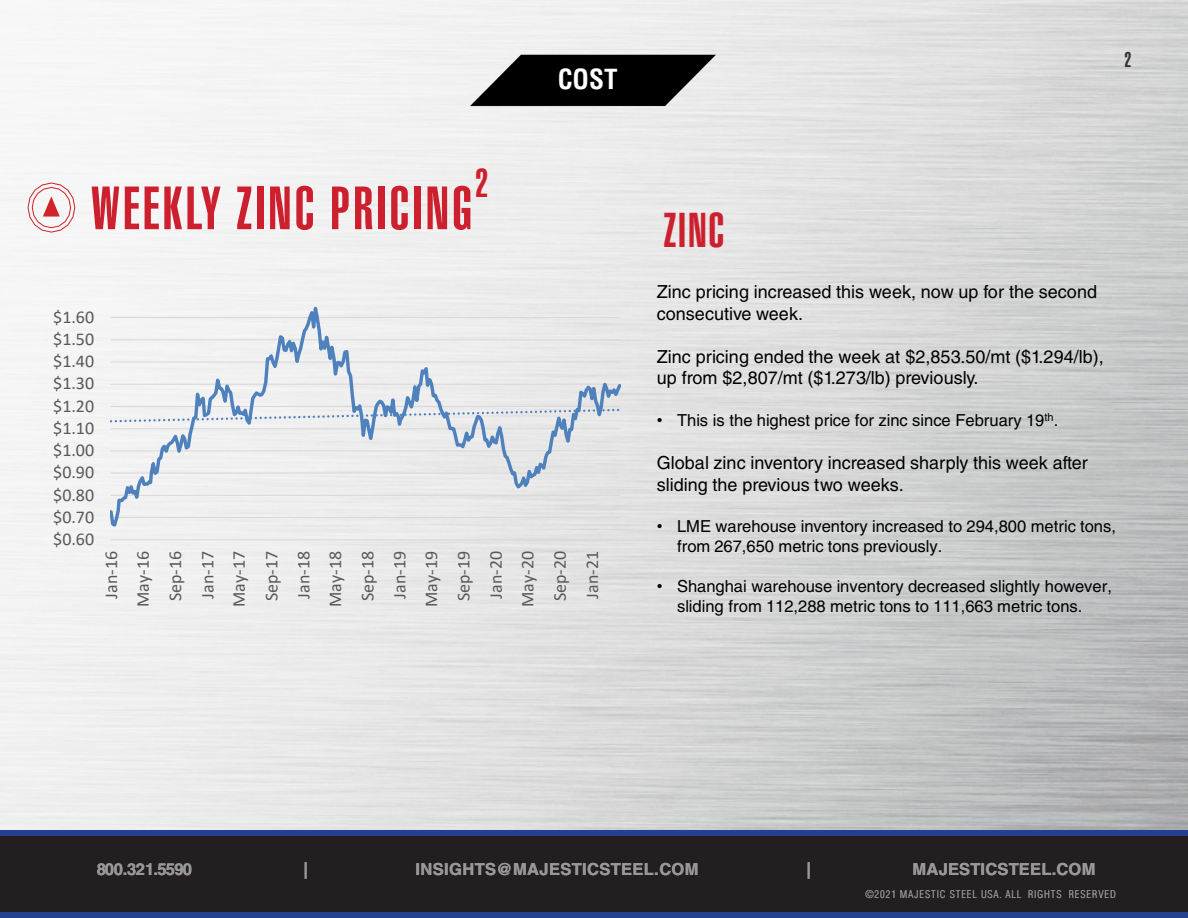
<style>
.page{position:relative;width:1188px;height:918px;background:#fff}
.page>*{position:absolute;margin:0;border:0;box-sizing:border-box;transform-origin:0 0}
.t1{font:60px "Helvetica LT Std Ultra Comp";letter-spacing:.05em;color:#cd202f}
.t2{font:48px "Helvetica LT Std Ultra Comp";color:#cd202f}
.t3{font:39.9px "Helvetica LT Std Ultra Comp";color:#cd202f}
.t4{font:700 condensed 27px "Helvetica LT Std";color:#fff}
.t5{font:21px "Helvetica LT Std Ultra Comp";color:#303335}
.t6{font:18px/21.6px "Helvetica LT Std";letter-spacing:.005em;color:#000}
.t7{font:18px "Calibri";color:#595959}
.t8{font:16.5px/19.8px "Helvetica LT Std";color:#000}
.t9{font:700 16.5px "Helvetica LT Std";letter-spacing:.015em;color:#989899}
.t10{font:700 16.5px "Helvetica LT Std";letter-spacing:-.045em;color:#989899}
.t11{font:300 condensed 10.5px "Helvetica LT Std";letter-spacing:.09em;color:#989899}
.s1{font-family:"Arial"}
</style>
<div class="page">
<img style="left:0;top:0;width:1188px;height:830px">
<div style="left:0;top:833px;width:1188px;height:82px;background:#231f20"></div>
<div style="left:0;top:912px;width:1188px;height:6px;background:#25408f"></div>
<div style="left:0;top:830px;width:1188px;height:6px;background:#25408f"></div>
<img style="left:469px;top:26px;width:250px;height:106px">
<svg style="left:27px;top:182px;width:49px;height:51px"></svg>
<hr style="left:111px;top:539px;width:509px;height:1px;background:#d9d9d9">
<svg style="left:111px;top:306px;width:510px;height:224px"></svg>
<svg style="left:111px;top:408px;width:509px;height:16px"></svg>
<h1 class="t3" style="left:475px;top:160px;width:15px">2</h1>
<h1 class="t1" style="left:91px;top:174px;width:383px">WEEKLY ZINC PRICING</h1>
<p class="t7" style="left:53px;top:304px;width:42px">$1.60</p>
<p class="t7" style="left:53px;top:327px;width:42px">$1.50</p>
<p class="t7" style="left:53px;top:349px;width:42px">$1.40</p>
<p class="t7" style="left:53px;top:371px;width:42px">$1.30</p>
<p class="t7" style="left:53px;top:393px;width:42px">$1.20</p>
<p class="t7" style="left:53px;top:415px;width:42px">$1.10</p>
<p class="t7" style="left:53px;top:438px;width:42px">$1.00</p>
<p class="t7" style="left:53px;top:460px;width:42px">$0.90</p>
<p class="t7" style="left:53px;top:482px;width:42px">$0.80</p>
<p class="t7" style="left:53px;top:504px;width:42px">$0.70</p>
<p class="t7" style="left:53px;top:526px;width:42px">$0.60</p>
<p class="t4" style="left:558px;top:63px;width:61px">COST</p>
<p class="t7" style="left:99px;top:599px;width:49px;rotate:-90deg">Jan-16</p>
<p class="t7" style="left:130px;top:607px;width:57px;rotate:-90deg">May-16</p>
<p class="t7" style="left:163px;top:601px;width:52px;rotate:-90deg">Sep-16</p>
<p class="t7" style="left:195px;top:599px;width:49px;rotate:-90deg">Jan-17</p>
<p class="t7" style="left:227px;top:607px;width:57px;rotate:-90deg">May-17</p>
<p class="t7" style="left:259px;top:601px;width:52px;rotate:-90deg">Sep-17</p>
<p class="t7" style="left:291px;top:599px;width:49px;rotate:-90deg">Jan-18</p>
<p class="t7" style="left:323px;top:607px;width:57px;rotate:-90deg">May-18</p>
<p class="t7" style="left:355px;top:601px;width:52px;rotate:-90deg">Sep-18</p>
<p class="t7" style="left:387px;top:599px;width:49px;rotate:-90deg">Jan-19</p>
<p class="t7" style="left:419px;top:607px;width:57px;rotate:-90deg">May-19</p>
<p class="t7" style="left:451px;top:601px;width:52px;rotate:-90deg">Sep-19</p>
<p class="t7" style="left:483px;top:599px;width:49px;rotate:-90deg">Jan-20</p>
<p class="t7" style="left:515px;top:607px;width:57px;rotate:-90deg">May-20</p>
<p class="t7" style="left:548px;top:601px;width:52px;rotate:-90deg">Sep-20</p>
<p class="t7" style="left:580px;top:599px;width:49px;rotate:-90deg">Jan-21</p>
<p class="t5" style="left:1124px;top:48px;width:9px">2</p>
<p class="t2" style="left:664px;top:202px;width:62px">ZINC</p>
<p class="t6" style="left:657px;top:281px;width:442px">Zinc pricing increased this week, now up for the second consecutive week.</p>
<p class="t6" style="left:657px;top:346px;width:448px">Zinc pricing ended the week at $2,853.50/mt ($1.294/lb), up from $2,807/mt ($1.273/lb) previously.</p>
<p class="t8" style="left:657px;top:410px;width:403px"><span class="s1">•</span> This is the highest price for zinc since February 19<sup>th</sup>.</p>
<p class="t6" style="left:657px;top:452px;width:433px">Global zinc inventory increased sharply this week after sliding the previous two weeks.</p>
<p class="t8" style="left:677px;top:517px;width:440px;text-indent:-20px"><span class="s1">•</span> LME warehouse inventory increased to 294,800 metric tons, from 267,650 metric tons previously.</p>
<p class="t8" style="left:657px;top:576px;width:457px;text-align:center"><span class="s1">•</span> Shanghai warehouse inventory decreased slightly however, sliding from 112,288 metric tons to 111,663 metric tons.</p>
<p class="t10" style="left:97px;top:859px;width:97px">800.321.5590</p>
<p class="t9" style="left:303px;top:859px;width:6px">|</p>
<p class="t9" style="left:415px;top:859px;width:285px">INSIGHTS@MAJESTICSTEEL.COM</p>
<p class="t9" style="left:807px;top:859px;width:6px">|</p>
<p class="t9" style="left:913px;top:859px;width:184px">MAJESTICSTEEL.COM</p>
<p class="t11" style="left:865px;top:888px;width:252px">©2021 MAJESTIC STEEL USA. ALL RIGHTS RESERVED</p>
</div>
